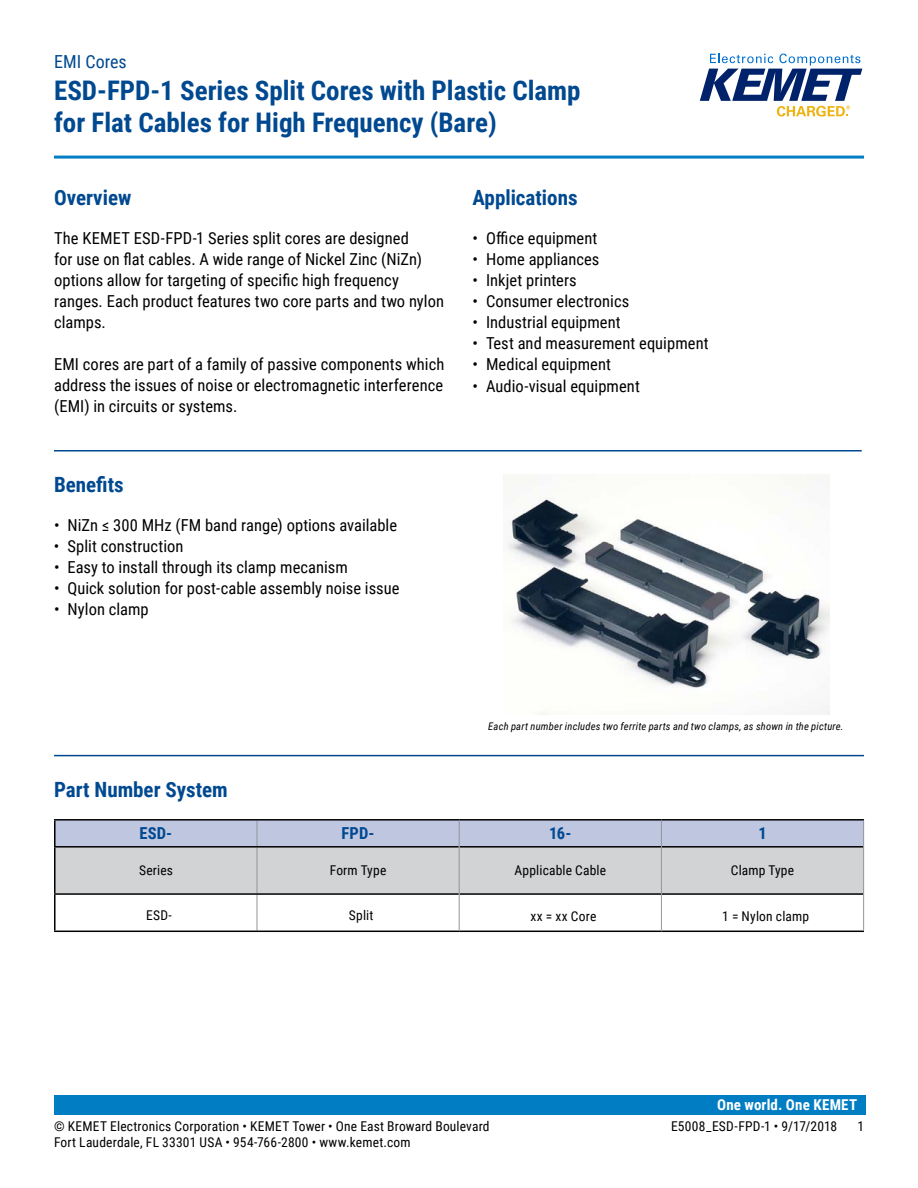
<style>
.page{position:relative;width:918px;height:1188px;background:#fff}
.page>*{position:absolute;margin:0;border:0;box-sizing:border-box;transform-origin:0 0}
.t1{font:700 27px/32.4px "Roboto Condensed";color:#004990}
.t2{font:700 21px "Roboto Condensed";color:#004990}
.t3{font:18px "Roboto Condensed";color:#004990}
.t4{font:16.5px/21px "Roboto Condensed";letter-spacing:.005em;color:#000}
.t5{font:700 16.5px "Roboto Condensed";letter-spacing:.005em;color:#004990}
.t6{font:700 15px "Roboto Condensed";letter-spacing:.015em;color:#fff}
.t7{font:13.5px "Roboto Condensed";letter-spacing:.015em;color:#000}
.t8{font:italic 10.5px "Roboto Condensed";letter-spacing:.02em;color:#000}
</style>
<div class="page">
<svg style="left:700px;top:54px;width:162px;height:63px"></svg>
<div style="left:54px;top:1095px;width:811px;height:20px;background:#007dc3"></div>
<hr style="left:54px;top:156px;width:810px;height:3px;background:#007dc3">
<hr style="left:54px;top:450px;width:808px;height:2px;background:#004990">
<hr style="left:54px;top:755px;width:810px;height:1px;background:#004990">
<hr style="left:54px;top:893px;width:203px;height:2px;background:#000">
<hr style="left:54px;top:848px;width:2px;height:45px;background:#000">
<hr style="left:54px;top:895px;width:2px;height:36px;background:#000">
<hr style="left:54px;top:931px;width:203px;height:1px;background:#000">
<hr style="left:257px;top:931px;width:202px;height:1px;background:#000">
<hr style="left:459px;top:931px;width:202px;height:1px;background:#000">
<hr style="left:661px;top:931px;width:203px;height:1px;background:#000">
<hr style="left:54px;top:819px;width:203px;height:2px;background:#000">
<hr style="left:54px;top:821px;width:2px;height:25px;background:#000">
<hr style="left:257px;top:819px;width:202px;height:2px;background:#000">
<hr style="left:459px;top:819px;width:202px;height:2px;background:#000">
<hr style="left:661px;top:819px;width:203px;height:2px;background:#000">
<hr style="left:54px;top:846px;width:203px;height:2px;background:#000">
<svg style="left:55px;top:820px;width:809px;height:111px"></svg>
<hr style="left:459px;top:847px;width:1px;height:47px;background:#939598">
<hr style="left:661px;top:847px;width:1px;height:47px;background:#939598">
<hr style="left:863px;top:847px;width:1px;height:47px;background:#939598">
<hr style="left:459px;top:894px;width:1px;height:37px;background:#939598">
<hr style="left:661px;top:894px;width:1px;height:37px;background:#939598">
<hr style="left:863px;top:894px;width:1px;height:37px;background:#939598">
<img style="left:503px;top:475px;width:327px;height:240px">
<p class="t3" style="left:54px;top:48px;width:74px">EMI Cores</p>
<h1 class="t1" style="left:54px;top:73px;width:528px">ESD-FPD-1 Series Split Cores with Plastic Clamp for Flat Cables for High Frequency (Bare)</h1>
<p class="t2" style="left:54px;top:183px;width:79px">Overview</p>
<p class="t4" style="left:54px;top:227px;width:391px">The KEMET ESD-FPD-1 Series split cores are designed<br>for use on flat cables. A wide range of Nickel Zinc (NiZn) options allow for targeting of specific high frequency ranges. Each product features two core parts and two nylon clamps.</p>
<p class="t4" style="left:54px;top:354px;width:392px;text-align:justify">EMI cores are part of a family of passive components which address the issues of noise or electromagnetic interference (EMI) in circuits or systems.</p>
<p class="t2" style="left:54px;top:470px;width:71px">Benefits</p>
<p class="t4" style="left:54px;top:514px;width:345px">• NiZn ≤ 300 MHz (FM band range) options available</p>
<p class="t4" style="left:54px;top:535px;width:131px">• Split construction</p>
<p class="t4" style="left:54px;top:556px;width:295px">• Easy to install through its clamp mecanism</p>
<p class="t4" style="left:54px;top:577px;width:347px">• Quick solution for post-cable assembly noise issue</p>
<p class="t4" style="left:54px;top:598px;width:96px">• Nylon clamp</p>
<p class="t2" style="left:473px;top:183px;width:107px">Applications</p>
<p class="t4" style="left:473px;top:227px;width:126px">• Office equipment</p>
<p class="t4" style="left:473px;top:248px;width:128px">• Home appliances</p>
<p class="t4" style="left:473px;top:270px;width:106px">• Inkjet printers</p>
<p class="t4" style="left:473px;top:291px;width:158px">• Consumer electronics</p>
<p class="t4" style="left:473px;top:312px;width:150px">• Industrial equipment</p>
<p class="t4" style="left:473px;top:333px;width:238px">• Test and measurement equipment</p>
<p class="t4" style="left:473px;top:354px;width:140px">• Medical equipment</p>
<p class="t4" style="left:473px;top:375px;width:169px">• Audio-visual equipment</p>
<p class="t8" style="left:488px;top:719px;width:357px">Each part number includes two ferrite parts and two clamps, as shown in the picture.</p>
<p class="t2" style="left:54px;top:775px;width:175px">Part Number System</p>
<p class="t5" style="left:139px;top:822px;width:34px">ESD-</p>
<p class="t5" style="left:342px;top:822px;width:34px">FPD-</p>
<p class="t5" style="left:549px;top:822px;width:24px">16-</p>
<p class="t5" style="left:758px;top:822px;width:10px">1</p>
<p class="t7" style="left:139px;top:861px;width:35px">Series</p>
<p class="t7" style="left:330px;top:861px;width:58px">Form Type</p>
<p class="t7" style="left:514px;top:861px;width:93px">Applicable Cable</p>
<p class="t7" style="left:731px;top:861px;width:65px">Clamp Type</p>
<p class="t7" style="left:146px;top:906px;width:27px">ESD-</p>
<p class="t7" style="left:349px;top:906px;width:26px">Split</p>
<p class="t7" style="left:531px;top:906px;width:67px">xx = xx Core</p>
<p class="t7" style="left:722px;top:906px;width:88px">1 = Nylon clamp</p>
<p class="t6" style="left:717px;top:1094px;width:142px">One world. One KEMET</p>
<p class="t7" style="left:54px;top:1116px;width:437px">© KEMET Electronics Corporation • KEMET Tower • One East Broward Boulevard</p>
<p class="t7" style="left:671px;top:1116px;width:167px">E5008_ESD-FPD-1 • 9/17/2018</p>
<p class="t7" style="left:857px;top:1116px;width:8px">1</p>
<p class="t7" style="left:54px;top:1133px;width:358px">Fort Lauderdale, FL 33301 USA • 954-766-2800 • www.kemet.com</p>
</div>
